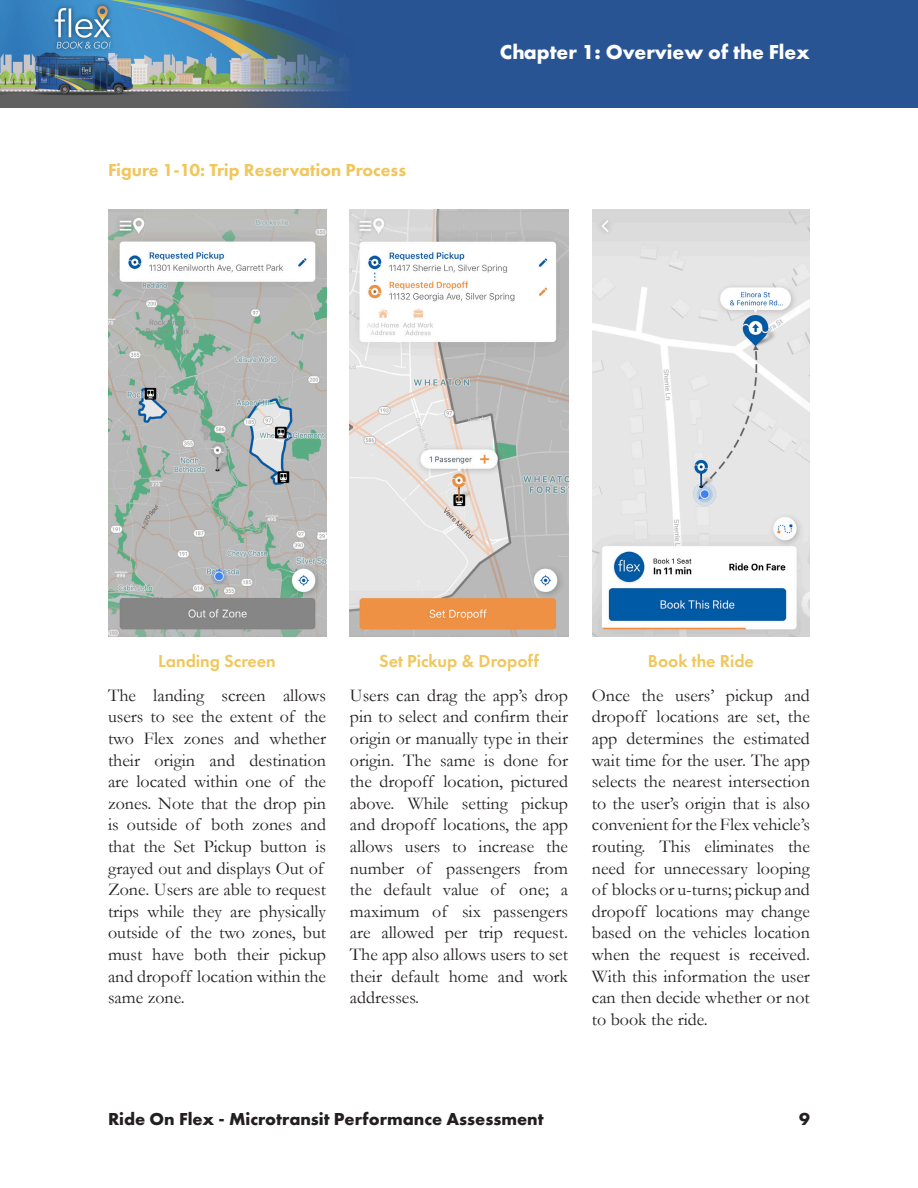
<style>
.page{position:relative;width:918px;height:1188px;background:#fff}
.page>*{position:absolute;margin:0;border:0;box-sizing:border-box;transform-origin:0 0}
.t1{font:700 21px "Futura PT";color:#fff}
.t2{font:18px/21.6px "Garamond";color:#231f20;text-align:justify}
.t3{font:700 18px "Futura PT";color:#231f20}
.t4{font:600 18px "Futura PT";color:#f0c75c}
.t5{font:800 18px "Futura PT";color:#f0c75c}
</style>
<div class="page">
<div style="left:0;top:0;width:918px;height:108px;background:#295493"></div>
<img style="left:0;top:0;width:234px;height:107px">
<svg style="left:234px;top:0;width:111px;height:108px"></svg>
<img style="left:108px;top:209px;width:218px;height:428px">
<img style="left:350px;top:209px;width:218px;height:428px">
<img style="left:592px;top:209px;width:218px;height:428px">
<p class="t5" style="left:108px;top:158px;width:300px">Figure 1-10: Trip Reservation Process</p>
<p class="t1" style="left:500px;top:38px;width:312px">Chapter 1: Overview of the Flex</p>
<p class="t4" style="left:158px;top:649px;width:119px">Landing Screen</p>
<p class="t2" style="left:108px;top:684px;width:220px;text-align:left">The landing screen allows users to see the extent of the two Flex zones and whether their origin and destination are located within one of the zones. Note that the drop pin is outside of both zones and that the Set Pickup button is grayed out and displays Out of<br>Zone. Users are able to request trips while they are physically outside of the two zones, but must have both their pickup and dropoff location within the same zone.</p>
<p class="t4" style="left:379px;top:649px;width:161px">Set Pickup &amp; Dropoff</p>
<p class="t2" style="left:350px;top:684px;width:220px">Users can drag the app’s drop pin to select and confirm their origin or manually type in their origin. The same is done for the dropoff location, pictured above. While setting pickup and dropoff locations, the app allows users to increase the number of passengers from the default value of one; a maximum of six passengers are allowed per trip request.<br>The app also allows users to set their default home and work addresses.</p>
<p class="t4" style="left:648px;top:649px;width:108px">Book the Ride</p>
<p class="t2" style="left:592px;top:684px;width:220px">Once the users’ pickup and dropoff locations are set, the app determines the estimated wait time for the user. The app selects the nearest intersection to the user’s origin that is also convenient for the Flex vehicle’s routing. This eliminates the need for unnecessary looping of blocks or u-turns; pickup and dropoff locations may change based on the vehicles location when the request is received.<br>With this information the user can then decide whether or not to book the ride.</p>
<p class="t3" style="left:108px;top:1107px;width:437px">Ride On Flex - Microtransit Performance Assessment</p>
<p class="t3" style="left:799px;top:1107px;width:12px">9</p>
</div>
